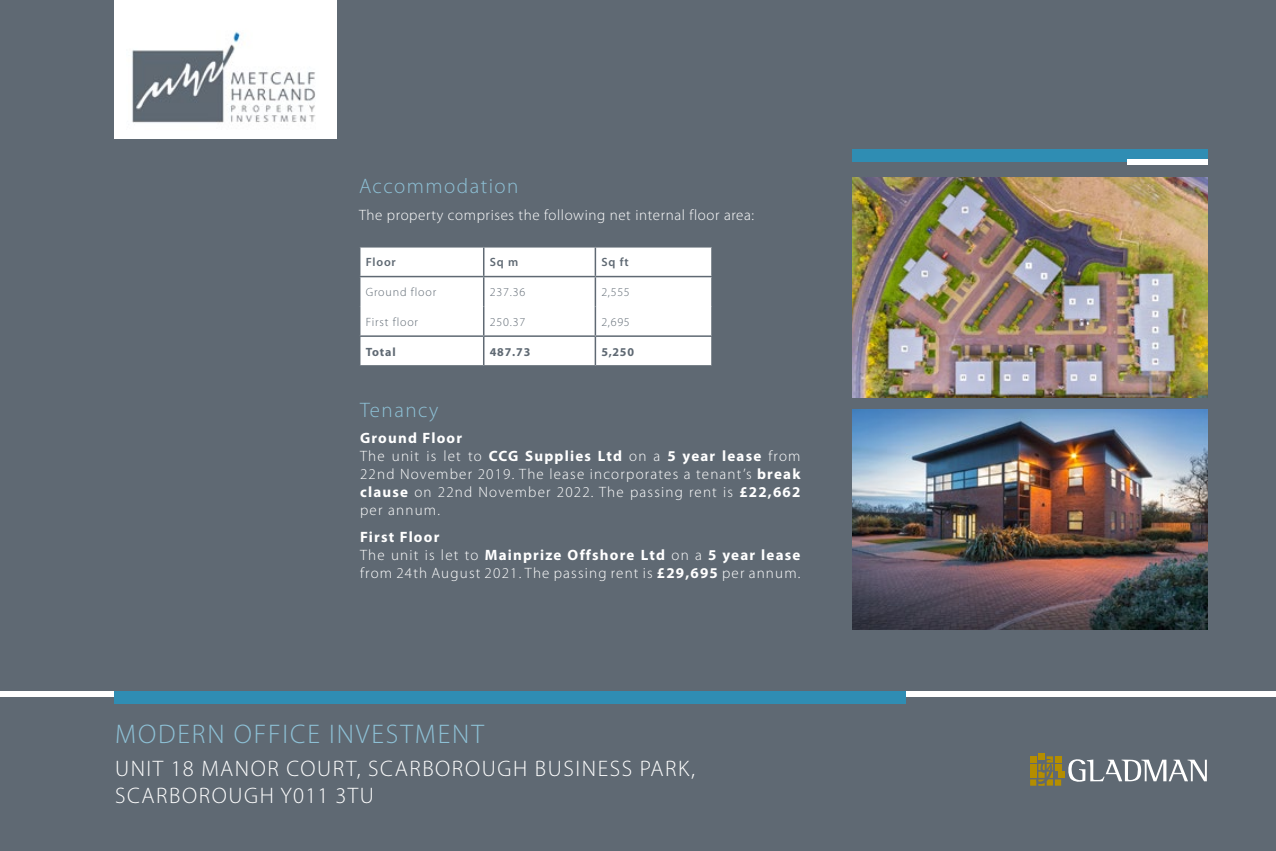
<style>
.page{position:relative;width:1276px;height:851px;background:#fff}
.page>*{position:absolute;margin:0;border:0;box-sizing:border-box;transform-origin:0 0}
.t1{font:300 27px "Myriad Pro";letter-spacing:.07em;color:#8dc0d5}
.t2{font:300 22.5px/27px "Myriad Pro";letter-spacing:.07em;color:#fff}
.t3{font:300 21px "Myriad Pro";letter-spacing:.07em;color:#8dc0d5}
.t4{font:300 15px/18px "Myriad Pro";letter-spacing:.08em;color:#fff}
.t5{font:300 15px "Myriad Pro";letter-spacing:.04em;color:#fff}
.t6{font:300 12px "Myriad Pro";letter-spacing:.07em;color:#5f6973}
.t7{font:700 12px "Myriad Pro";letter-spacing:.07em;color:#5f6973}
.t8{font:600 12px "Myriad Pro";letter-spacing:.07em;color:#5f6973}
.s1{font-weight:700}
</style>
<div class="page">
<div style="left:0;top:0;width:1276px;height:690px;background:#5f6973"></div>
<div style="left:0;top:697px;width:1276px;height:153px;background:#5f6973"></div>
<div style="left:115px;top:690px;width:791px;height:13px;background:#2f8db3"></div>
<div style="left:115px;top:0;width:222px;height:139px;background:#fff"></div>
<div style="left:852px;top:149px;width:355px;height:13px;background:#2f8db3"></div>
<div style="left:1127px;top:160px;width:80px;height:5px;background:#fff"></div>
<div style="left:360px;top:247px;width:352px;height:119px;background:#fff"></div>
<hr style="left:484px;top:365px;width:111px;height:1px;background:#5f6973">
<hr style="left:595px;top:335px;width:118px;height:2px;background:#5f6973">
<hr style="left:594px;top:337px;width:2px;height:28px;background:#5f6973">
<hr style="left:711px;top:337px;width:2px;height:28px;background:#5f6973">
<hr style="left:595px;top:365px;width:118px;height:1px;background:#5f6973">
<img style="left:852px;top:177px;width:355px;height:220px">
<img style="left:852px;top:410px;width:356px;height:219px">
<div style="left:1038px;top:752px;width:6px;height:7px;background:#b48d00"></div>
<svg style="left:1030px;top:756px;width:176px;height:29px"></svg>
<img style="left:132px;top:31px;width:183px;height:92px">
<h3 class="t3" style="left:359px;top:174px;width:161px">Accommodation</h3>
<p class="t5" style="left:359px;top:206px;width:396px">The property comprises the following net internal floor area:</p>
<p class="t8" style="left:366px;top:255px;width:32px">Floor</p>
<p class="t8" style="left:490px;top:255px;width:30px">Sq m</p>
<p class="t8" style="left:601px;top:255px;width:29px">Sq ft</p>
<p class="t6" style="left:366px;top:285px;width:72px">Ground floor</p>
<p class="t6" style="left:490px;top:285px;width:37px">237.36</p>
<p class="t6" style="left:601px;top:285px;width:30px">2,555</p>
<p class="t6" style="left:366px;top:315px;width:54px">First floor</p>
<p class="t6" style="left:490px;top:315px;width:37px">250.37</p>
<p class="t6" style="left:601px;top:315px;width:30px">2,695</p>
<p class="t7" style="left:366px;top:345px;width:31px">Total</p>
<p class="t7" style="left:490px;top:345px;width:42px">487.73</p>
<p class="t7" style="left:601px;top:345px;width:34px">5,250</p>
<h3 class="t3" style="left:360px;top:398px;width:80px">Tenancy</h3>
<p class="t4" style="left:360px;top:429px;width:442px"><span class="s1">Ground Floor<br></span>The unit is let to <span class="s1">CCG Supplies Ltd</span> on a <span class="s1">5 year lease</span> from 22nd November 2019. The lease incorporates a tenant’s <span class="s1">break clause</span> on 22nd November 2022. The passing rent is <span class="s1">£22,662 </span>per annum.</p>
<p class="t4" style="left:360px;top:528px;width:442px"><span class="s1">First Floor<br></span>The unit is let to <span class="s1">Mainprize Offshore Ltd</span> on a <span class="s1">5 year lease </span>from 24th August 2021. The passing rent is <span class="s1">£29,695</span> per annum.</p>
<h1 class="t1" style="left:115px;top:718px;width:370px">MODERN OFFICE INVESTMENT</h1>
<h2 class="t2" style="left:115px;top:754px;width:581px">UNIT 18 MANOR COURT, SCARBOROUGH BUSINESS PARK,<br>SCARBOROUGH Y011 3TU</h2>
</div>
